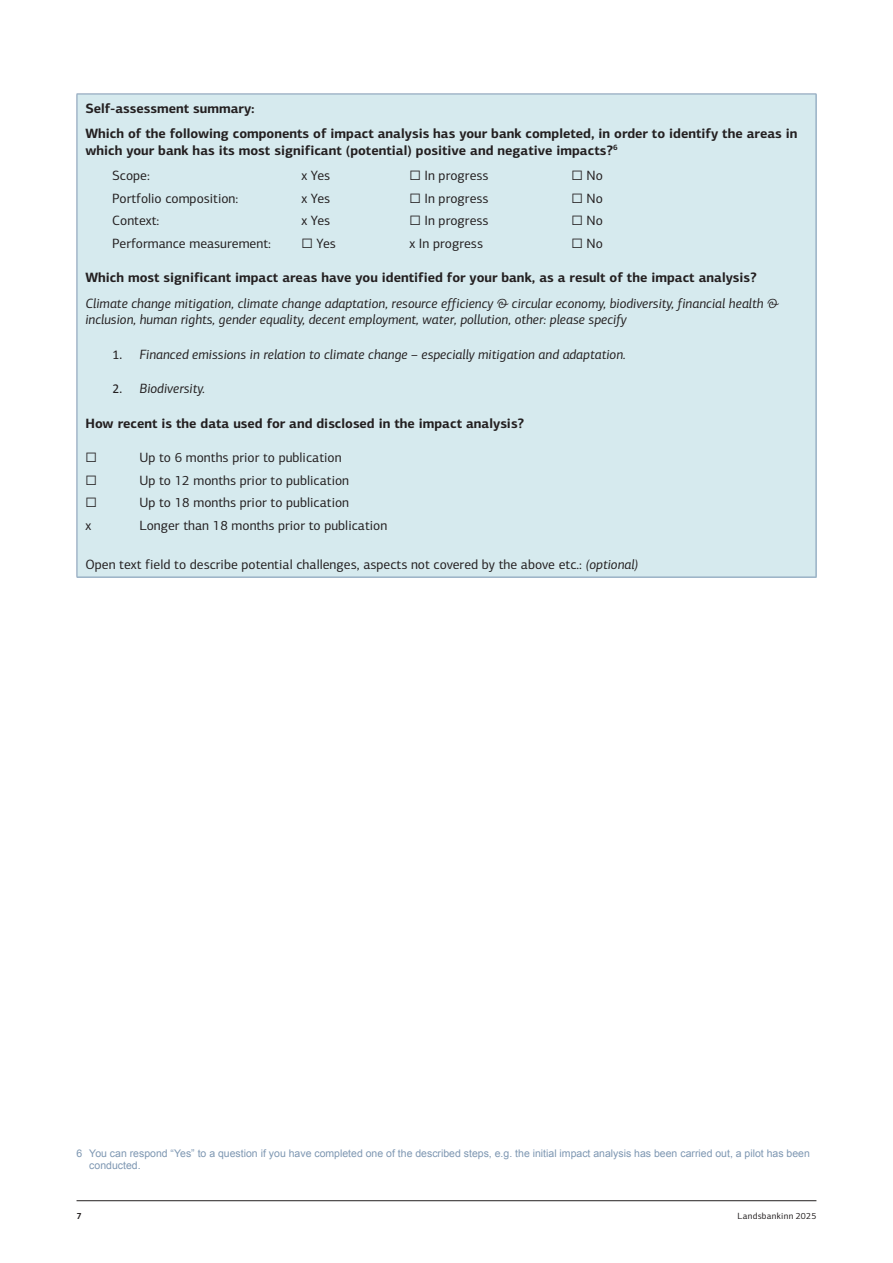
<style>
.page{position:relative;width:893px;height:1263px;background:#fff}
.page>*{position:absolute;margin:0;border:0;box-sizing:border-box;transform-origin:0 0}
.PRB_Body_Text{font:13.5px "LB Centro Sans";color:#231f20}
.PRB_Body_Text-2{font:700 13.5px/16.5px "LB Centro Sans";color:#231f20}
.PRB_Body_Text-3{font:italic 13.5px/16.5px "LB Centro Sans";color:#231f20}
.t1{font:10.5px/12.6px "Arial";color:#7e97b2}
.t2{font:9px "LB Centro Sans";letter-spacing:.03em;color:#231f20}
.t3{font:700 9px "LB Centro Sans";color:#231f20}
.s1{font-family:"Calibri";font-style:normal}
.s2{font-style:italic}
</style>
<div class="page">
<hr style="left:77px;top:1200px;width:739px;height:1px;background:#231f20">
<div style="left:77px;top:94px;width:739px;height:483px;background:#d6eaee"></div>
<hr style="left:77px;top:94px;width:739px;height:1px;background:#7e97b2">
<hr style="left:77px;top:94px;width:1px;height:483px;background:#7e97b2">
<hr style="left:816px;top:94px;width:1px;height:483px;background:#7e97b2">
<hr style="left:77px;top:577px;width:739px;height:1px;background:#7e97b2">
<p class="PRB_Body_Text-2" style="left:85px;top:100px;width:171px">Self-assessment summary:</p>
<p class="PRB_Body_Text-2" style="left:85px;top:125px;width:714px">Which of the following components of impact analysis has your bank completed, in order to identify the areas in which your bank has its most significant (potential) positive and negative impacts?<sup>6</sup></p>
<p class="PRB_Body_Text" style="left:112px;top:167px;width:39px">Scope:</p>
<p class="PRB_Body_Text" style="left:301px;top:167px;width:30px">x Yes</p>
<p class="PRB_Body_Text" style="left:409px;top:167px;width:81px">☐ In progress</p>
<p class="PRB_Body_Text" style="left:571px;top:167px;width:33px">☐ No</p>
<p class="PRB_Body_Text" style="left:112px;top:190px;width:128px">Portfolio composition:</p>
<p class="PRB_Body_Text" style="left:301px;top:190px;width:30px">x Yes</p>
<p class="PRB_Body_Text" style="left:409px;top:190px;width:81px">☐ In progress</p>
<p class="PRB_Body_Text" style="left:571px;top:190px;width:33px">☐ No</p>
<p class="PRB_Body_Text" style="left:112px;top:212px;width:49px">Context:</p>
<p class="PRB_Body_Text" style="left:301px;top:212px;width:30px">x Yes</p>
<p class="PRB_Body_Text" style="left:409px;top:212px;width:81px">☐ In progress</p>
<p class="PRB_Body_Text" style="left:571px;top:212px;width:33px">☐ No</p>
<p class="PRB_Body_Text" style="left:112px;top:235px;width:160px">Performance measurement:</p>
<p class="PRB_Body_Text" style="left:301px;top:235px;width:36px">☐ Yes</p>
<p class="PRB_Body_Text" style="left:409px;top:235px;width:75px">x In progress</p>
<p class="PRB_Body_Text" style="left:571px;top:235px;width:33px">☐ No</p>
<p class="PRB_Body_Text-2" style="left:85px;top:269px;width:673px">Which most significant impact areas have you identified for your bank, as a result of the impact analysis?</p>
<p class="PRB_Body_Text-3" style="left:85px;top:295px;width:695px">Climate change mitigation, climate change adaptation, resource efficiency &amp; circular economy, biodiversity, financial health &amp; inclusion, human rights, gender equality, decent employment, water, pollution, other: please specify</p>
<p class="PRB_Body_Text-3" style="left:112px;top:346px;width:515px"><span class="s1">1.</span> Financed emissions in relation to climate change – especially mitigation and adaptation.</p>
<p class="PRB_Body_Text-3" style="left:112px;top:380px;width:94px"><span class="s1">2.</span> Biodiversity.</p>
<p class="PRB_Body_Text-2" style="left:85px;top:415px;width:440px">How recent is the data used for and disclosed in the impact analysis?</p>
<p class="PRB_Body_Text" style="left:85px;top:449px;width:13px">☐</p>
<p class="PRB_Body_Text" style="left:139px;top:449px;width:204px">Up to 6 months prior to publication</p>
<p class="PRB_Body_Text" style="left:85px;top:472px;width:13px">☐</p>
<p class="PRB_Body_Text" style="left:139px;top:472px;width:211px">Up to 12 months prior to publication</p>
<p class="PRB_Body_Text" style="left:85px;top:494px;width:13px">☐</p>
<p class="PRB_Body_Text" style="left:139px;top:494px;width:211px">Up to 18 months prior to publication</p>
<p class="PRB_Body_Text" style="left:85px;top:517px;width:7px">x</p>
<p class="PRB_Body_Text" style="left:139px;top:517px;width:249px">Longer than 18 months prior to publication</p>
<p class="PRB_Body_Text" style="left:85px;top:556px;width:554px">Open text field to describe potential challenges, aspects not covered by the above etc.: <span class="s2">(optional)</span></p>
<p class="t1" style="left:89px;top:1147px;width:722px;text-indent:-13px">6 You can respond “Yes” to a question if you have completed one of the described steps, e.g. the initial impact analysis has been carried out, a pilot has been conducted.</p>
<p class="t3" style="left:77px;top:1210px;width:7px">7</p>
<p class="t2" style="left:737px;top:1210px;width:80px">Landsbankinn 2025</p>
</div>
